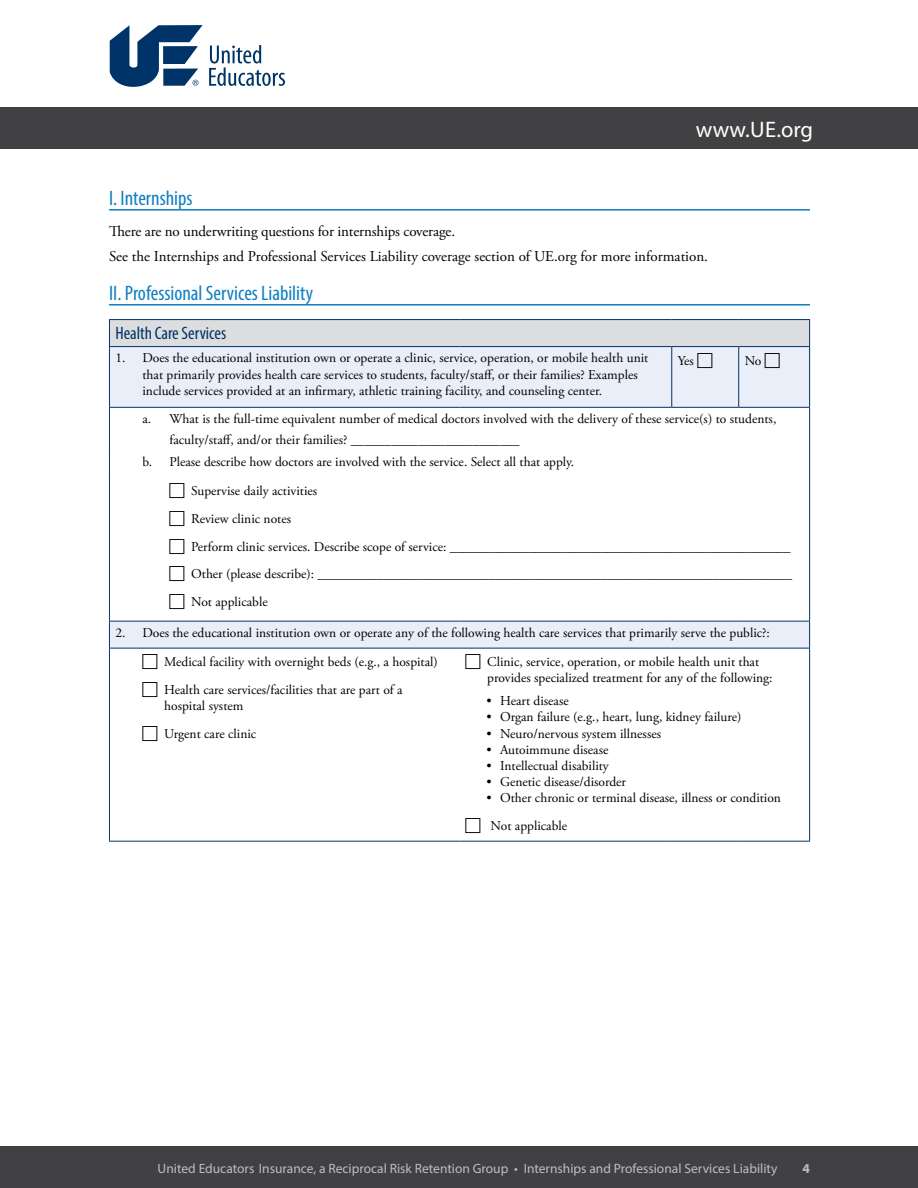
<style>
.page{position:relative;width:918px;height:1188px;background:#fff}
.page>*{position:absolute;margin:0;border:0;box-sizing:border-box;transform-origin:0 0}
.t1{font:22.5px "Myriad Pro";letter-spacing:.01em;color:#fff}
.t2{font:condensed 21px "Myriad Pro";color:#0f7ec3}
.t3{font:condensed 18px "Myriad Pro";color:#003468}
.t4{font:15px/24.8px "Adobe Garamond Pro";color:#000}
.t5{font:13.5px/27.8px "Adobe Garamond Pro";color:#000}
.t6{font:13.5px "Myriad Pro";color:#bcbec0}
.t7{font:700 13.5px "Myriad Pro";color:#bcbec0}
</style>
<div class="page">
<div style="left:0;top:107px;width:918px;height:41px;background:#414042"></div>
<svg style="left:110px;top:25px;width:93px;height:62px"></svg>
<svg style="left:209px;top:45px;width:76px;height:41px"></svg>
<div style="left:0;top:1147px;width:918px;height:41px;background:#414042"></div>
<hr style="left:109px;top:209px;width:701px;height:2px;background:#0f7ec3">
<hr style="left:109px;top:304px;width:701px;height:2px;background:#0f7ec3">
<div style="left:109px;top:320px;width:701px;height:27px;background:#dcddde"></div>
<svg style="left:110px;top:347px;width:699px;height:301px"></svg>
<svg style="left:110px;top:840px;width:699px;height:1px"></svg>
<hr style="left:109px;top:319px;width:351px;height:1px;background:#003468">
<svg style="left:109px;top:320px;width:1px;height:26px"></svg>
<hr style="left:460px;top:319px;width:212px;height:1px;background:#003468">
<hr style="left:672px;top:319px;width:67px;height:1px;background:#003468">
<hr style="left:739px;top:319px;width:71px;height:1px;background:#003468">
<svg style="left:809px;top:320px;width:1px;height:26px"></svg>
<hr style="left:109px;top:346px;width:351px;height:1px;background:#003468">
<hr style="left:460px;top:346px;width:212px;height:1px;background:#003468">
<hr style="left:672px;top:346px;width:67px;height:1px;background:#003468">
<hr style="left:739px;top:346px;width:71px;height:1px;background:#003468">
<svg style="left:109px;top:622px;width:1px;height:26px"></svg>
<hr style="left:109px;top:621px;width:351px;height:1px;background:#003468">
<hr style="left:460px;top:621px;width:212px;height:1px;background:#003468">
<hr style="left:672px;top:621px;width:67px;height:1px;background:#003468">
<hr style="left:739px;top:621px;width:71px;height:1px;background:#003468">
<svg style="left:809px;top:622px;width:1px;height:26px"></svg>
<hr style="left:109px;top:648px;width:351px;height:1px;background:#003468">
<hr style="left:460px;top:648px;width:212px;height:1px;background:#003468">
<hr style="left:672px;top:648px;width:67px;height:1px;background:#003468">
<hr style="left:739px;top:648px;width:71px;height:1px;background:#003468">
<hr style="left:109px;top:347px;width:1px;height:60px;background:#003468">
<hr style="left:109px;top:407px;width:351px;height:1px;background:#003468">
<hr style="left:109px;top:408px;width:1px;height:42px;background:#003468">
<hr style="left:460px;top:407px;width:212px;height:1px;background:#003468">
<svg style="left:109px;top:450px;width:1px;height:27px"></svg>
<hr style="left:109px;top:477px;width:1px;height:144px;background:#003468">
<hr style="left:109px;top:649px;width:1px;height:192px;background:#003468">
<hr style="left:109px;top:841px;width:351px;height:1px;background:#003468">
<hr style="left:460px;top:841px;width:212px;height:1px;background:#003468">
<hr style="left:672px;top:841px;width:67px;height:1px;background:#003468">
<hr style="left:739px;top:841px;width:71px;height:1px;background:#003468">
<hr style="left:671px;top:347px;width:1px;height:60px;background:#003468">
<hr style="left:672px;top:407px;width:67px;height:1px;background:#003468">
<hr style="left:738px;top:347px;width:1px;height:60px;background:#003468">
<hr style="left:809px;top:347px;width:1px;height:60px;background:#003468">
<hr style="left:739px;top:407px;width:71px;height:1px;background:#003468">
<hr style="left:809px;top:408px;width:1px;height:42px;background:#003468">
<svg style="left:809px;top:450px;width:1px;height:27px"></svg>
<hr style="left:809px;top:477px;width:1px;height:144px;background:#003468">
<hr style="left:809px;top:649px;width:1px;height:192px;background:#003468">
<svg style="left:697px;top:352px;width:15px;height:16px"></svg>
<svg style="left:765px;top:352px;width:15px;height:16px"></svg>
<svg style="left:169px;top:483px;width:15px;height:15px"></svg>
<svg style="left:169px;top:511px;width:15px;height:15px"></svg>
<svg style="left:169px;top:538px;width:15px;height:16px"></svg>
<svg style="left:169px;top:566px;width:15px;height:15px"></svg>
<svg style="left:169px;top:594px;width:15px;height:15px"></svg>
<h1 class="t1" style="left:696px;top:116px;width:119px">www.UE.org</h1>
<h2 class="t2" style="left:109px;top:185px;width:85px">I. Internships</h2>
<p class="t4" style="left:109px;top:220px;width:600px">There are no underwriting questions for internships coverage.<br>See the Internships and Professional Services Liability coverage section of UE.org for more information.</p>
<h2 class="t2" style="left:109px;top:280px;width:205px">II. Professional Services Liability</h2>
<h3 class="t3" style="left:115px;top:322px;width:112px">Health Care Services</h3>
<p class="t5" style="left:142px;top:350px;width:507px;line-height:16.2px;text-indent:-27px">1. Does the educational institution own or operate a clinic, service, operation, or mobile health unit that primarily provides health care services to students, faculty/staff, or their families? Examples include services provided at an infirmary, athletic training facility, and counseling center.</p>
<p class="t5" style="left:678px;top:347px;width:18px">Yes</p>
<p class="t5" style="left:745px;top:347px;width:18px">No</p>
<p class="t5" style="left:142px;top:405px;width:635px">a. What is the full-time equivalent number of medical doctors involved with the delivery of these service(s) to students,</p>
<p class="t5" style="left:169px;top:426px;width:352px">faculty/staff, and/or their families? _________________________</p>
<p class="t5" style="left:142px;top:448px;width:433px">b. Please describe how doctors are involved with the service. Select all that apply.</p>
<p class="t5" style="left:191px;top:477px;width:602px">Supervise daily activities<br>Review clinic notes<br>Perform clinic services. Describe scope of service: ____________________________________________________ Other (please describe): ________________________________________________________________________ Not applicable</p>
<p class="t5" style="left:164px;top:618px;width:607px;line-height:29.2px;text-indent:-49px">2. Does the educational institution own or operate any of the following health care services that primarily serve the public?:<br>Medical facility with overnight beds (e.g., a hospital)</p>
<p class="t5" style="left:164px;top:682px;width:240px;line-height:16.2px">Health care services/facilities that are part of a hospital system</p>
<p class="t5" style="left:164px;top:720px;width:94px">Urgent care clinic</p>
<p class="t5" style="left:487px;top:654px;width:287px;line-height:16.2px">Clinic, service, operation, or mobile health unit that provides specialized treatment for any of the following:</p>
<p class="t5" style="left:487px;top:688px;width:84px">• Heart disease</p>
<p class="t5" style="left:487px;top:704px;width:256px">• Organ failure (e.g., heart, lung, kidney failure)</p>
<p class="t5" style="left:487px;top:720px;width:176px">• Neuro/nervous system illnesses</p>
<p class="t5" style="left:487px;top:736px;width:123px">• Autoimmune disease</p>
<p class="t5" style="left:487px;top:752px;width:124px">• Intellectual disability</p>
<p class="t5" style="left:487px;top:769px;width:141px">• Genetic disease/disorder</p>
<p class="t5" style="left:491px;top:785px;width:292px;text-indent:-4px">• Other chronic or terminal disease, illness or condition<br>Not applicable</p>
<p class="t6" style="left:158px;top:1161px;width:621px">United Educators Insurance, a Reciprocal Risk Retention Group • Internships and Professional Services Liability</p>
<p class="t7" style="left:803px;top:1160px;width:9px">4</p>
</div>
